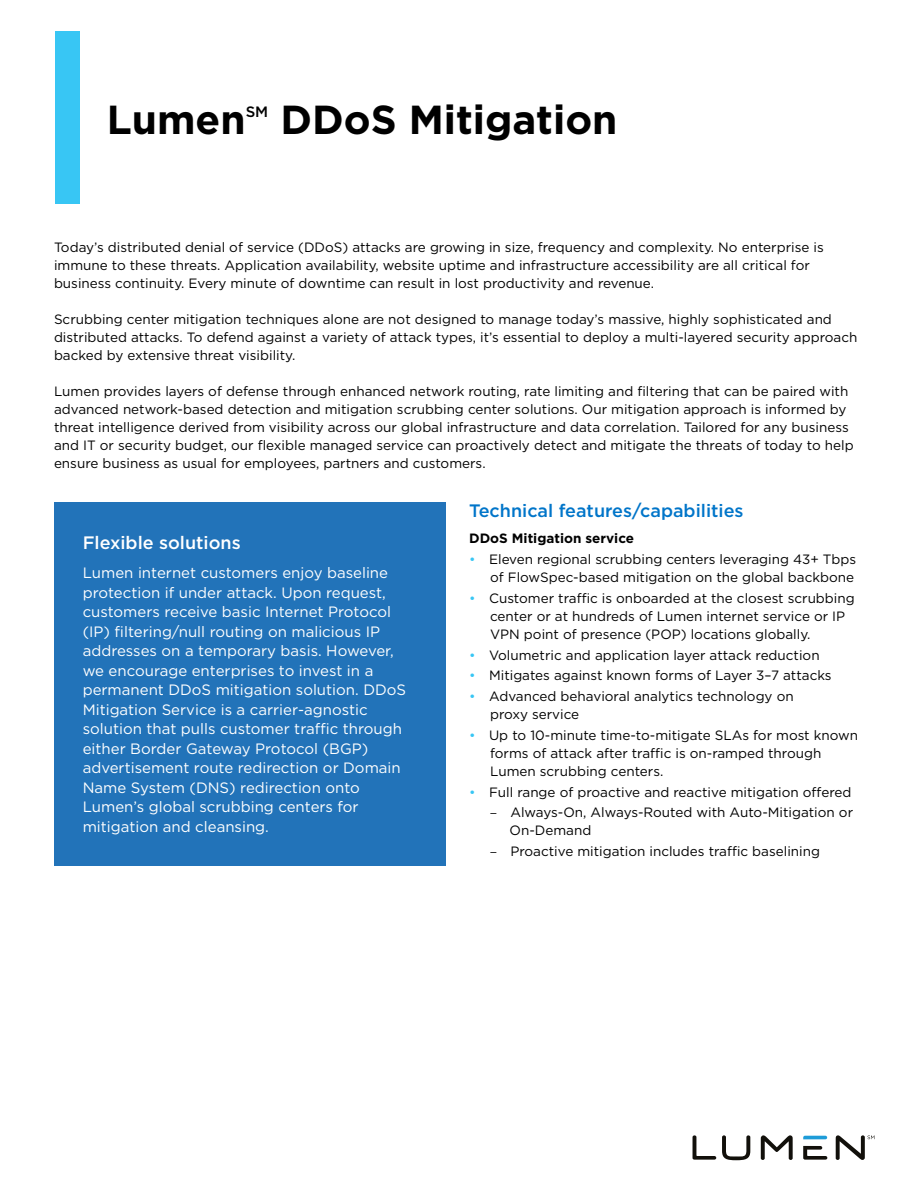
<style>
.page{position:relative;width:918px;height:1188px;background:#fff}
.page>*{position:absolute;margin:0;border:0;box-sizing:border-box;transform-origin:0 0}
.t1{font:700 40.5px "Gotham";color:#000}
.Heading{font:500 18px "Gotham";color:#0075c9}
.Heading-2{font:500 18px "Gotham";color:#fff}
.Heading_-_Sub{font:15px/19.5px "Gotham";color:#fff}
.t2{font:500 15px "Gotham";color:#000}
.Body_Copy_-_1_Column{font:13.5px/18px "Gotham";color:#000}
.Heading_-_Sub-2{font:700 13.5px "Gotham";color:#000}
.Bullet_-_Sub{font:13.5px "Gotham";color:#000}
.s1{color:#38c6f4}
.s2{font-family:"Myriad Pro"}
</style>
<div class="page">
<div style="left:55px;top:31px;width:25px;height:173px;background:#38c6f4"></div>
<svg style="left:693px;top:1135px;width:23px;height:25px"></svg>
<svg style="left:722px;top:1135px;width:28px;height:25px"></svg>
<svg style="left:761px;top:1135px;width:32px;height:25px"></svg>
<svg style="left:803px;top:1136px;width:24px;height:3px"></svg>
<svg style="left:803px;top:1146px;width:24px;height:14px"></svg>
<svg style="left:836px;top:1135px;width:38px;height:25px"></svg>
<div style="left:54px;top:502px;width:392px;height:363px;background:#2273b9"></div>
<p class="t1" style="left:107px;top:93px;width:140px">Lumen</p>
<p class="t2" style="left:246px;top:102px;width:24px">SM</p>
<p class="t1" style="left:280px;top:93px;width:338px">DDoS Mitigation</p>
<p class="Body_Copy_-_1_Column" style="left:54px;top:238px;width:771px">Today’s distributed denial of service (DDoS) attacks are growing in size, frequency and complexity. No enterprise is immune to these threats. Application availability, website uptime and infrastructure accessibility are all critical for business continuity. Every minute of downtime can result in lost productivity and revenue.</p>
<p class="Body_Copy_-_1_Column" style="left:54px;top:310px;width:805px">Scrubbing center mitigation techniques alone are not designed to manage today’s massive, highly sophisticated and distributed attacks. To defend against a variety of attack types, it’s essential to deploy a multi-layered security approach backed by extensive threat visibility.</p>
<p class="Body_Copy_-_1_Column" style="left:54px;top:382px;width:801px">Lumen provides layers of defense through enhanced network routing, rate limiting and filtering that can be paired with advanced network-based detection and mitigation scrubbing center solutions. Our mitigation approach is informed by threat intelligence derived from visibility across our global infrastructure and data correlation. Tailored for any business and IT or security budget, our flexible managed service can proactively detect and mitigate the threats of today to help ensure business as usual for employees, partners and customers.</p>
<p class="Heading-2" style="left:83px;top:531px;width:160px">Flexible solutions</p>
<p class="Heading_-_Sub" style="left:83px;top:563px;width:325px">Lumen internet customers enjoy baseline protection if under attack. Upon request, customers receive basic Internet Protocol (IP) filtering/null routing on malicious IP addresses on a temporary basis. However, we encourage enterprises to invest in a permanent DDoS mitigation solution. DDoS Mitigation Service is a carrier-agnostic solution that pulls customer traffic through either Border Gateway Protocol (BGP) advertisement route redirection or Domain Name System (DNS) redirection onto Lumen’s global scrubbing centers for mitigation and cleansing.</p>
<p class="Heading" style="left:469px;top:498px;width:276px">Technical features/capabilities</p>
<p class="Heading_-_Sub-2" style="left:469px;top:529px;width:167px">DDoS Mitigation service</p>
<p class="Body_Copy_-_1_Column" style="left:469px;top:550px;width:388px;text-align:right"><span class="s1">•</span> Eleven regional scrubbing centers leveraging 43+ Tbps of FlowSpec-based mitigation on the global backbone</p>
<p class="Body_Copy_-_1_Column" style="left:490px;top:589px;width:366px;text-indent:-21px"><span class="s1">•</span> Customer traffic is onboarded at the closest scrubbing center or at hundreds of Lumen internet service or IP<br>VPN point of presence (POP) locations globally.</p>
<p class="Body_Copy_-_1_Column" style="left:469px;top:646px;width:352px"><span class="s1">•</span> Volumetric and application layer attack reduction</p>
<p class="Body_Copy_-_1_Column" style="left:469px;top:666px;width:364px"><span class="s1">•</span> Mitigates against known forms of Layer 3–7 attacks</p>
<p class="Body_Copy_-_1_Column" style="left:490px;top:687px;width:305px;text-indent:-21px"><span class="s1">•</span> Advanced behavioral analytics technology on proxy service</p>
<p class="Body_Copy_-_1_Column" style="left:490px;top:726px;width:370px;text-indent:-21px"><span class="s1">•</span> Up to 10-minute time-to-mitigate SLAs for most known forms of attack after traffic is on-ramped through<br>Lumen scrubbing centers.</p>
<p class="Body_Copy_-_1_Column" style="left:469px;top:782px;width:384px"><span class="s1">•</span> Full range of proactive and reactive mitigation offered</p>
<p class="Body_Copy_-_1_Column" style="left:490px;top:803px;width:365px"><span class="s2">–</span> Always-On, Always-Routed with Auto-Mitigation or</p>
<p class="Bullet_-_Sub" style="left:510px;top:822px;width:83px">On-Demand</p>
<p class="Body_Copy_-_1_Column" style="left:490px;top:842px;width:331px"><span class="s2">–</span> Proactive mitigation includes traffic baselining</p>
</div>
